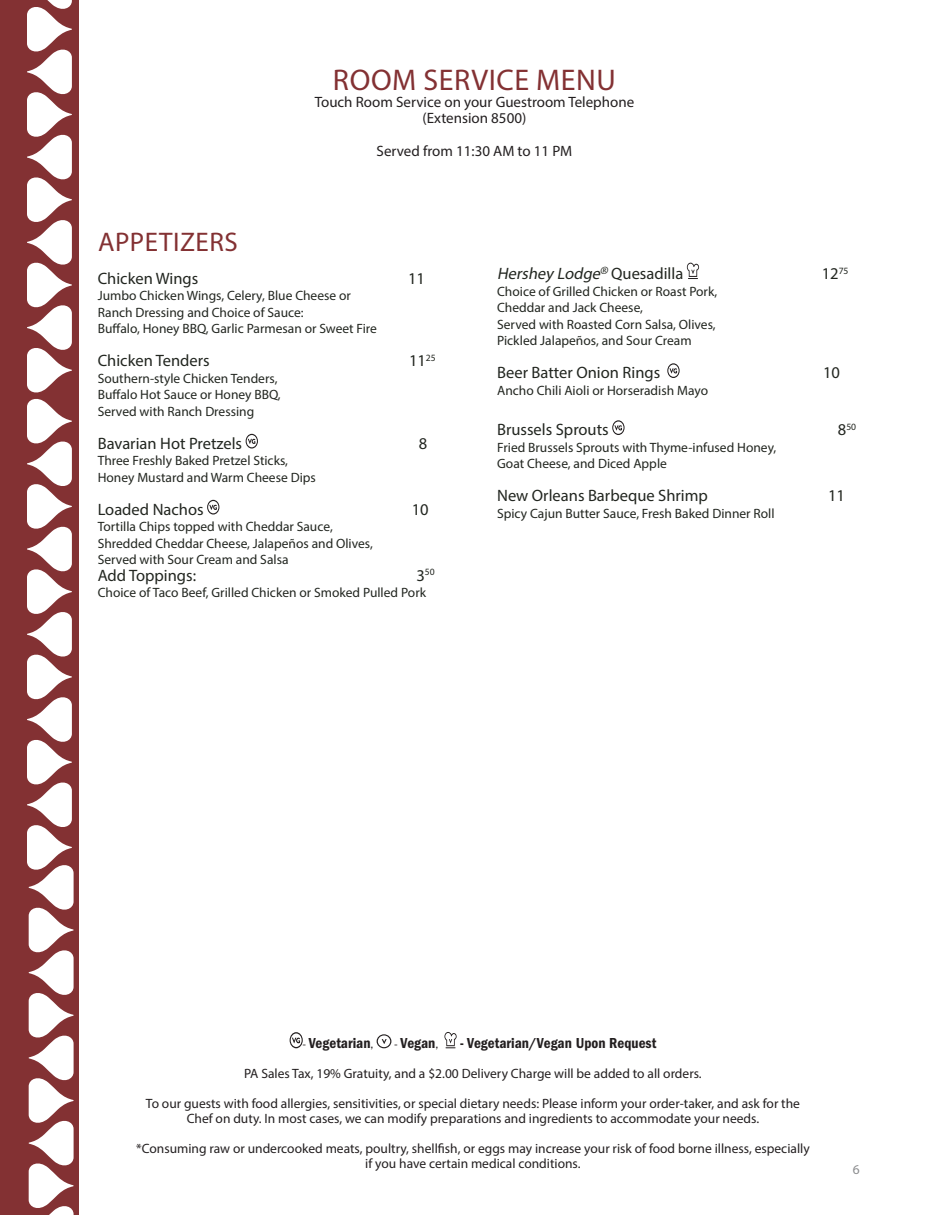
<style>
.page{position:relative;width:945px;height:1215px;background:#fff}
.page>*{position:absolute;margin:0;border:0;box-sizing:border-box;transform-origin:0 0}
.t1{font:30px "Myriad Pro";letter-spacing:.02em;color:#833133}
.t2{font:27px "Myriad Pro";letter-spacing:.02em;color:#833133}
.t3{font:16.5px "Myriad Pro";color:#222620}
.t4{font:italic 16.5px "Myriad Pro";color:#222620}
.t5{font:15px/16.5px "Myriad Pro";color:#231f20;text-align:center}
.t6{font:600 15px "Franklin Got Cd ITC";color:#231f20}
.t7{font:13.5px/16.5px "Myriad Pro";color:#222620}
.t8{font:13.5px/15px "Myriad Pro";color:#231f20;text-align:center}
.t9{font:13.5px "Myriad Pro";color:#8b8c8e}
.t10{font:9.6px "Myriad Pro";color:#222620}
.s1{font-size:16.5px}
.s2{font-style:normal}
.s3{font-family:"Franklin Gothic URW Boo";font-weight:400;font-size:12px}
</style>
<div class="page">
<svg style="left:290px;top:1032px;width:13px;height:16px"></svg>
<svg style="left:377px;top:1034px;width:14px;height:14px"></svg>
<svg style="left:444px;top:1032px;width:13px;height:16px"></svg>
<div style="left:0;top:0;width:78px;height:1215px;background:#833133"></div>
<svg style="left:246px;top:434px;width:12px;height:15px"></svg>
<svg style="left:207px;top:500px;width:12px;height:15px"></svg>
<svg style="left:687px;top:263px;width:12px;height:16px"></svg>
<svg style="left:667px;top:363px;width:13px;height:15px"></svg>
<svg style="left:612px;top:420px;width:13px;height:15px"></svg>
<svg style="left:27px;top:0;width:47px;height:1215px"></svg>
<h1 class="t1" style="left:333px;top:61px;width:285px">ROOM SERVICE MENU</h1>
<p class="t5" style="left:315px;top:93px;width:321px">Touch Room Service on your Guestroom Telephone (Extension 8500)</p>
<p class="t5" style="left:377px;top:142px;width:197px">Served from 11:30 AM to 11 PM</p>
<h2 class="t2" style="left:98px;top:225px;width:141px">APPETIZERS</h2>
<p class="t3" style="left:98px;top:268px;width:102px">Chicken Wings</p>
<p class="t3" style="left:408px;top:268px;width:18px">11</p>
<p class="t7" style="left:98px;top:287px;width:281px">Jumbo Chicken Wings, Celery, Blue Cheese or<br>Ranch Dressing and Choice of Sauce:<br>Buffalo, Honey BBQ, Garlic Parmesan or Sweet Fire</p>
<p class="t3" style="left:98px;top:350px;width:113px">Chicken Tenders</p>
<p class="t3" style="left:409px;top:350px;width:28px">11<sup>25</sup></p>
<p class="t7" style="left:98px;top:370px;width:185px">Southern-style Chicken Tenders,<br>Buffalo Hot Sauce or Honey BBQ,<br>Served with Ranch Dressing</p>
<p class="t3" style="left:98px;top:433px;width:146px">Bavarian Hot Pretzels</p>
<p class="t3" style="left:419px;top:433px;width:10px">8</p>
<p class="t7" style="left:98px;top:452px;width:220px">Three Freshly Baked Pretzel Sticks,<br>Honey Mustard and Warm Cheese Dips</p>
<p class="t3" style="left:98px;top:499px;width:107px">Loaded Nachos</p>
<p class="t3" style="left:412px;top:499px;width:18px">10</p>
<p class="t7" style="left:98px;top:518px;width:277px">Tortilla Chips topped with Cheddar Sauce,<br>Shredded Cheddar Cheese, Jalapeños and Olives,<br>Served with Sour Cream and Salsa</p>
<p class="t3" style="left:98px;top:565px;width:100px">Add Toppings:</p>
<p class="t10" style="left:417px;top:566px;width:20px"><span class="s1">3</span>50</p>
<p class="t7" style="left:98px;top:584px;width:330px">Choice of Taco Beef, Grilled Chicken or Smoked Pulled Pork</p>
<p class="t4" style="left:497px;top:263px;width:188px">Hershey Lodge<sup>®</sup> <span class="s2">Q u e s a d i l l a</span></p>
<p class="t3" style="left:822px;top:263px;width:28px">12<sup>75</sup></p>
<p class="t7" style="left:497px;top:283px;width:222px">Choice of Grilled Chicken or Roast Pork, Cheddar and Jack Cheese,<br>Served with Roasted Corn Salsa, Olives, Pickled Jalapeños, and Sour Cream</p>
<p class="t3" style="left:497px;top:362px;width:165px">Beer Batter Onion Rings</p>
<p class="t3" style="left:823px;top:362px;width:18px">10</p>
<p class="t7" style="left:497px;top:382px;width:212px">Ancho Chili Aioli or Horseradish Mayo</p>
<p class="t3" style="left:497px;top:419px;width:113px">Brussels Sprouts</p>
<p class="t10" style="left:838px;top:420px;width:20px"><span class="s1">8</span>50</p>
<p class="t7" style="left:497px;top:439px;width:281px">Fried Brussels Sprouts with Thyme-infused Honey,<br>Goat Cheese, and Diced Apple</p>
<p class="t3" style="left:497px;top:485px;width:212px">New Orleans Barbeque Shrimp</p>
<p class="t3" style="left:828px;top:485px;width:18px">11</p>
<p class="t7" style="left:497px;top:505px;width:279px">Spicy Cajun Butter Sauce, Fresh Baked Dinner Roll</p>
<p class="t6" style="left:303px;top:1035px;width:72px"><span class="s3">-</span> Vegetarian<span class="s3">,</span></p>
<p class="t6" style="left:394px;top:1035px;width:46px"><span class="s3">-</span> Vegan<span class="s3">,</span></p>
<p class="t6" style="left:460px;top:1035px;width:197px">- Vegetarian/Vegan Upon Request</p>
<p class="t8" style="left:244px;top:1066px;width:459px">PA Sales Tax, 19% Gratuity, and a $2.00 Delivery Charge will be added to all orders.</p>
<p class="t8" style="left:146px;top:1096px;width:656px">To our guests with food allergies, sensitivities, or special dietary needs: Please inform your order-taker, and ask for the<br>Chef on duty. In most cases, we can modify preparations and ingredients to accommodate your needs.</p>
<p class="t8" style="left:136px;top:1141px;width:675px">*Consuming raw or undercooked meats, poultry, shellfish, or eggs may increase your risk of food borne illness, especially if you have certain medical conditions.</p>
<p class="t9" style="left:853px;top:1161px;width:8px">6</p>
</div>
